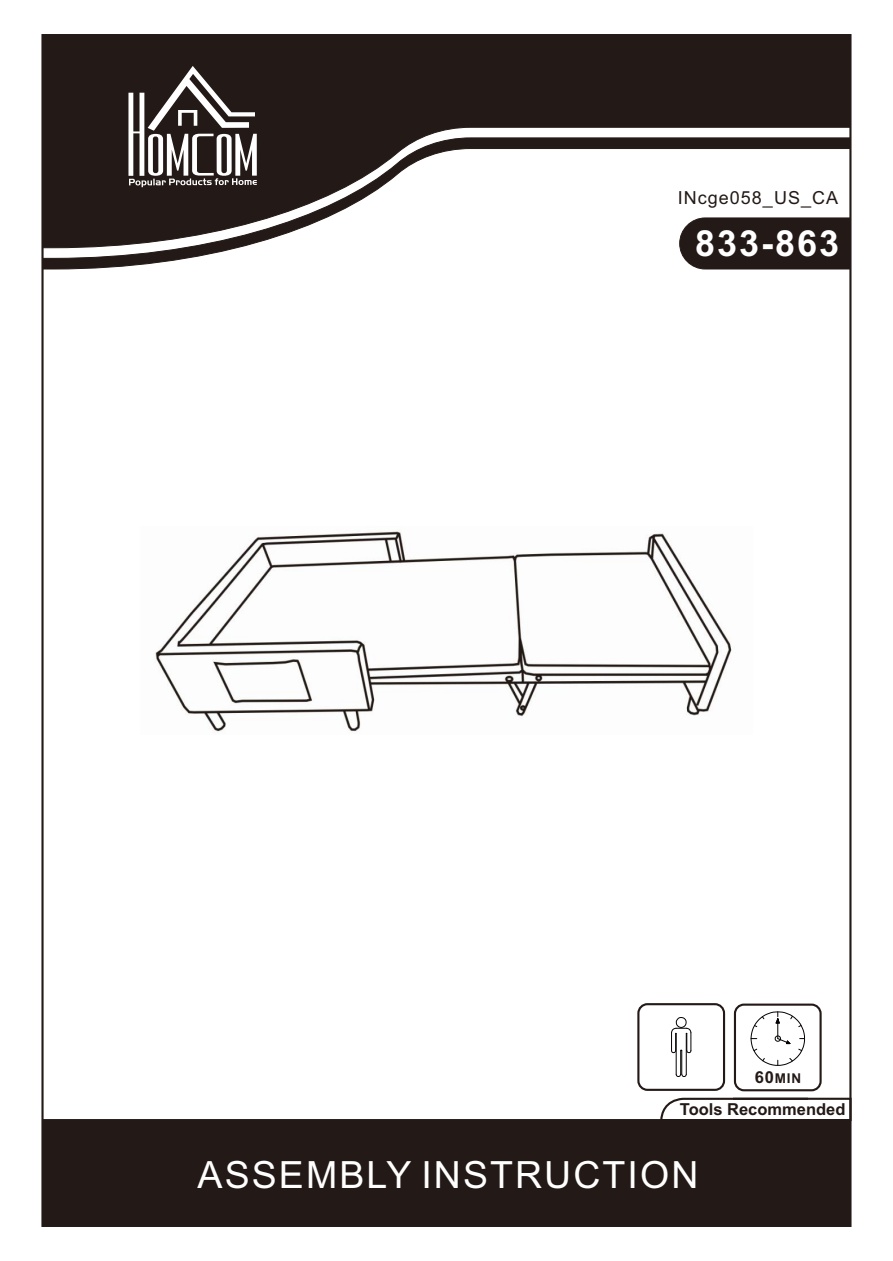
<style>
.page{position:relative;width:893px;height:1261px;background:#fff}
.page>*{position:absolute;margin:0;border:0;box-sizing:border-box;transform-origin:0 0}
.t1{font:37.5px "Arial";letter-spacing:.055em;color:#fff}
.t2{font:700 36px "Arial";letter-spacing:.055em;color:#fff}
.t3{font:18px "Arial";letter-spacing:.055em;color:#231916}
.t4{font:700 16.5px "Arial";color:#231916}
.t5{font:700 13.5px "Arial";color:#231916}
.s1{font-size:16.5px}
</style>
<div class="page">
<div style="left:44px;top:37px;width:804px;height:100px;background:#231916"></div>
<svg style="left:44px;top:137px;width:804px;height:133px"></svg>
<svg style="left:128px;top:66px;width:129px;height:121px"></svg>
<div style="left:42px;top:1118px;width:809px;height:108px;background:#231916"></div>
<svg style="left:679px;top:217px;width:172px;height:53px;background:#2e2522"></svg>
<svg style="left:750px;top:1011px;width:55px;height:55px"></svg>
<div style="left:734px;top:1003px;width:88px;height:88px;border:2px solid #231916;border-radius:9px"></div>
<div style="left:637px;top:1003px;width:88px;height:88px;border:2px solid #231916;border-radius:9px"></div>
<svg style="left:671px;top:1017px;width:21px;height:60px"></svg>
<svg style="left:658px;top:1096px;width:194px;height:26px"></svg>
<img style="left:155px;top:531px;width:577px;height:201px">
<p class="t3" style="left:678px;top:191px;width:162px">INcge058_US_CA</p>
<p class="t2" style="left:695px;top:230px;width:146px">833-863</p>
<p class="t5" style="left:755px;top:1073px;width:48px"><span class="s1">60</span>MIN</p>
<p class="t4" style="left:680px;top:1103px;width:167px">Tools Recommended</p>
<p class="t1" style="left:198px;top:1161px;width:502px">ASSEMBLY INSTRUCTION</p>
</div>
